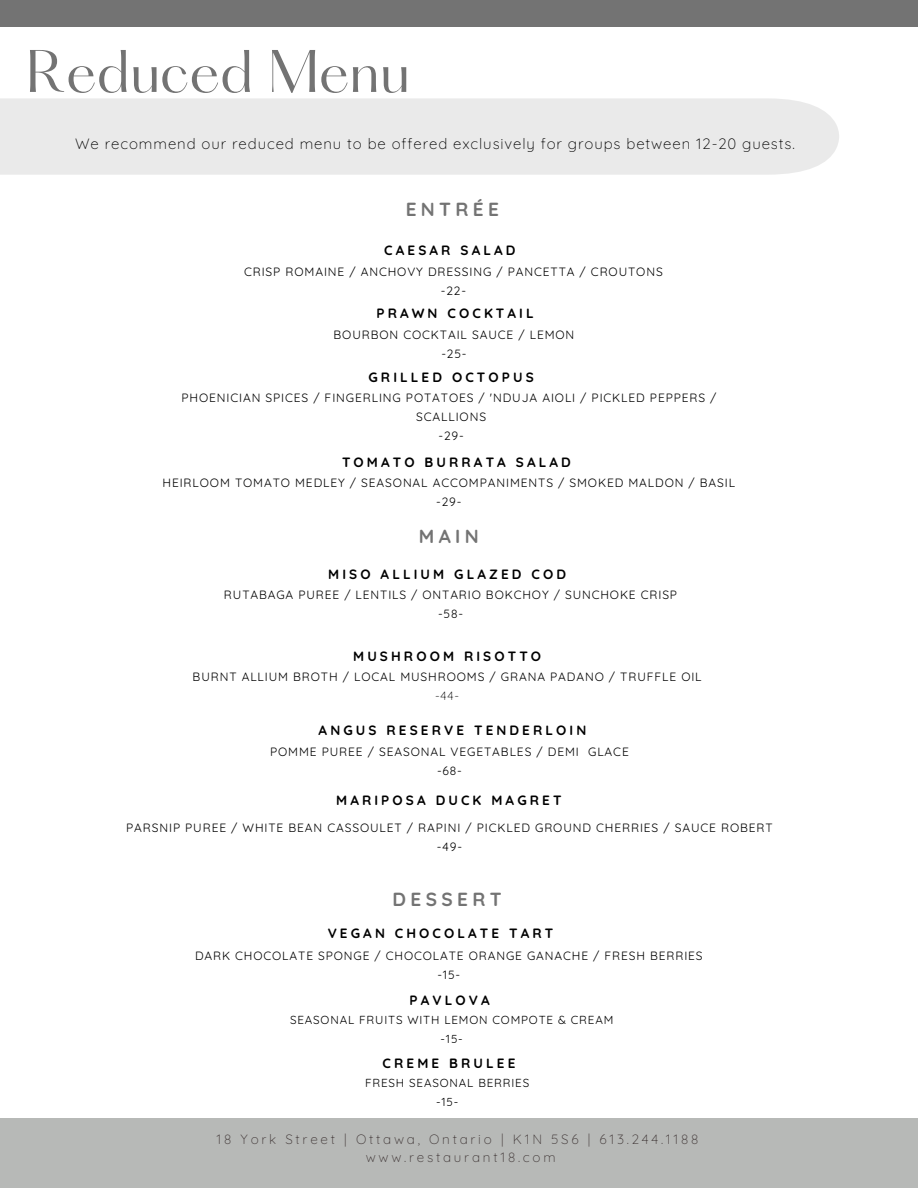
<style>
.page{position:relative;width:918px;height:1188px;background:#fff}
.page>*{position:absolute;margin:0;border:0;box-sizing:border-box;transform-origin:0 0}
.t1{font:52.5px "Hatton";color:#737373}
.t2{font:700 19.05px "Quicksand";letter-spacing:.23em;color:#737373}
.t3{font:300 15px "Quicksand";letter-spacing:.06em;color:#000}
.t4{font:700 13.5px "Quicksand";letter-spacing:.23em;color:#000}
.t5{font:300 13.5px/18px "Quicksand";letter-spacing:.205em;color:#403737;text-align:center}
.t6{font:12px "Quicksand";letter-spacing:.075em;color:#000}
.t7{font:300 12px "Quicksand";color:#000}
.t8{font:11.7px "Quicksand";letter-spacing:.075em;color:#000}
</style>
<div class="page">
<div style="left:0;top:0;width:918px;height:27px;background:#737373"></div>
<div style="left:0;top:1118px;width:918px;height:70px;background:#b7b9b7"></div>
<div style="left:0;top:98px;width:839px;height:77px;background:#eaeaea"></div>
<h4 class="t1" style="left:26px;top:47px;width:385px">Reduced Menu</h4>
<h4 class="t3" style="left:75px;top:134px;width:721px">We recommend our reduced menu to be offered exclusively for groups between 12-20 guests.</h4>
<p class="t2" style="left:406px;top:197px;width:95px">ENTRÉE</p>
<h3 class="t4" style="left:384px;top:241px;width:133px">CAESAR SALAD</h3>
<p class="t6" style="left:244px;top:264px;width:420px">CRISP ROMAINE / ANCHOVY DRESSING / PANCETTA / CROUTONS</p>
<p class="t6" style="left:441px;top:283px;width:27px">-22-</p>
<h2 class="t4" style="left:376px;top:305px;width:159px">PRAWN COCKTAIL</h2>
<h3 class="t6" style="left:334px;top:327px;width:242px">BOURBON COCKTAIL SAUCE / LEMON</h3>
<p class="t6" style="left:441px;top:346px;width:27px">-25-</p>
<h3 class="t4" style="left:368px;top:368px;width:167px">GRILLED OCTOPUS</h3>
<p class="t6" style="left:182px;top:390px;width:537px">PHOENICIAN SPICES / FINGERLING POTATOES / 'NDUJA AIOLI / PICKLED PEPPERS /</p>
<p class="t6" style="left:416px;top:409px;width:71px">SCALLIONS</p>
<h2 class="t6" style="left:438px;top:428px;width:27px">-29-</h2>
<h3 class="t4" style="left:342px;top:453px;width:230px">TOMATO BURRATA SALAD</h3>
<p class="t6" style="left:163px;top:475px;width:574px">HEIRLOOM TOMATO MEDLEY / SEASONAL ACCOMPANIMENTS / SMOKED MALDON / BASIL</p>
<p class="t6" style="left:436px;top:494px;width:27px">-29-</p>
<p class="t2" style="left:419px;top:524px;width:61px">MAIN</p>
<h3 class="t4" style="left:328px;top:565px;width:239px">MISO ALLIUM GLAZED COD</h3>
<p class="t6" style="left:224px;top:587px;width:455px">RUTABAGA PUREE / LENTILS / ONTARIO BOKCHOY / SUNCHOKE CRISP</p>
<p class="t6" style="left:438px;top:606px;width:27px">-58-</p>
<h3 class="t4" style="left:353px;top:647px;width:189px">MUSHROOM RISOTTO</h3>
<p class="t6" style="left:193px;top:669px;width:511px">BURNT ALLIUM BROTH / LOCAL MUSHROOMS / GRANA PADANO / TRUFFLE OIL</p>
<p class="t7" style="left:435px;top:688px;width:26px">-44-</p>
<p class="t4" style="left:319px;top:722px;width:269px">ANGUS RESERVE TENDERLOIN</p>
<h3 class="t6" style="left:270px;top:744px;width:360px">POMME PUREE / SEASONAL VEGETABLES / DEMI GLACE</h3>
<p class="t6" style="left:437px;top:763px;width:26px">-68-</p>
<h3 class="t4" style="left:336px;top:792px;width:227px">MARIPOSA DUCK MAGRET</h3>
<p class="t6" style="left:126px;top:820px;width:648px">PARSNIP PUREE / WHITE BEAN CASSOULET / RAPINI / PICKLED GROUND CHERRIES / SAUCE ROBERT</p>
<p class="t6" style="left:437px;top:839px;width:27px">-49-</p>
<p class="t2" style="left:393px;top:887px;width:111px">DESSERT</p>
<h3 class="t4" style="left:328px;top:924px;width:227px">VEGAN CHOCOLATE TART</h3>
<p class="t6" style="left:195px;top:948px;width:509px">DARK CHOCOLATE SPONGE / CHOCOLATE ORANGE GANACHE / FRESH BERRIES</p>
<p class="t6" style="left:437px;top:967px;width:24px">-15-</p>
<h2 class="t4" style="left:409px;top:992px;width:82px">PAVLOVA</h2>
<h3 class="t8" style="left:290px;top:1012px;width:325px">SEASONAL FRUITS WITH LEMON COMPOTE &amp; CREAM</h3>
<p class="t8" style="left:441px;top:1031px;width:24px">-15-</p>
<p class="t4" style="left:383px;top:1054px;width:134px">CREME BRULEE</p>
<h3 class="t8" style="left:365px;top:1075px;width:166px">FRESH SEASONAL BERRIES</h3>
<p class="t8" style="left:436px;top:1094px;width:24px">-15-</p>
<h1 class="t5" style="left:216px;top:1130px;width:484px">18 York Street | Ottawa, Ontario | K1N 5S6 | 613.244.1188 www.restaurant18.com</h1>
</div>
